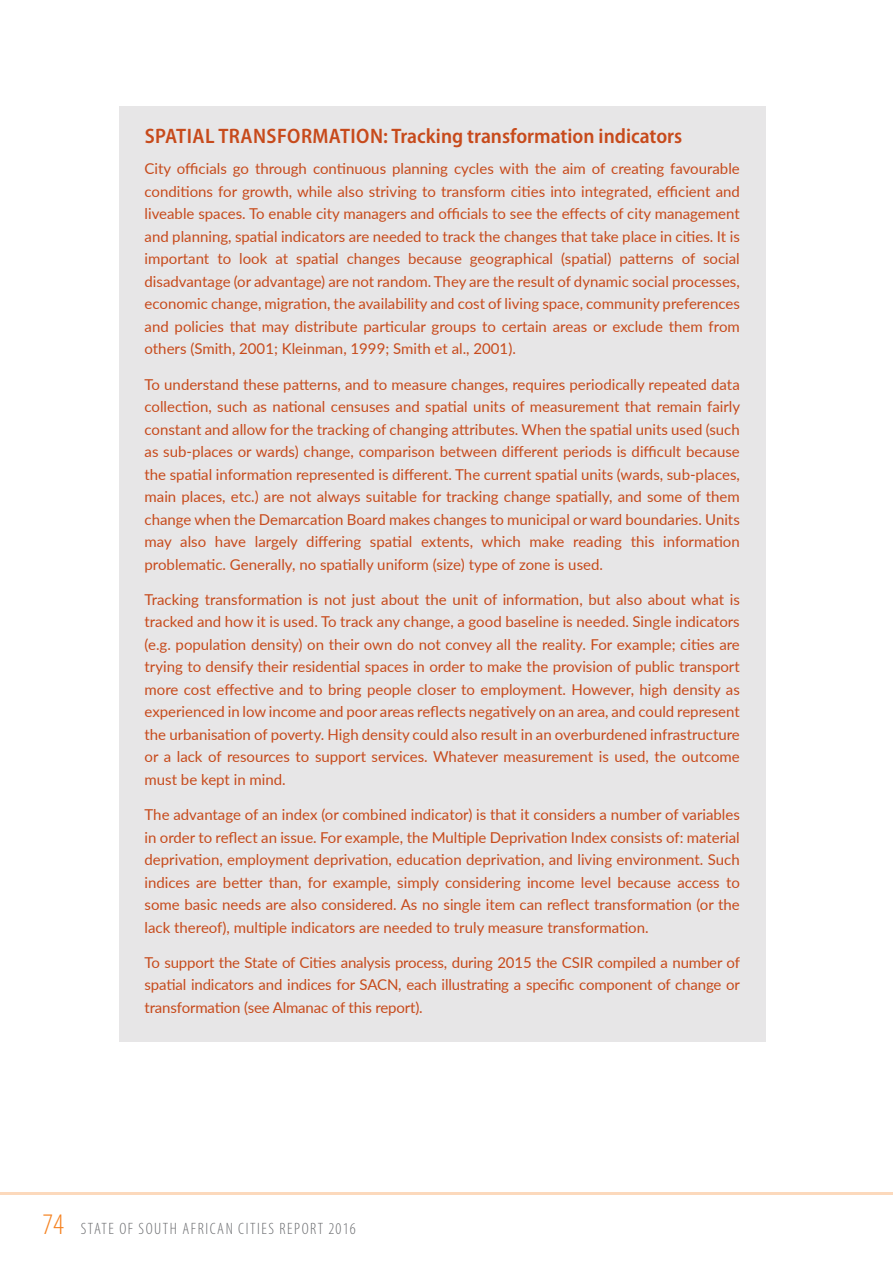
<style>
.page{position:relative;width:893px;height:1263px;background:#fff}
.page>*{position:absolute;margin:0;border:0;box-sizing:border-box;transform-origin:0 0}
.t1{font:600 semi-condensed 21px "Myriad Pro";color:#c74a1b}
.t2{font:300 condensed 16.5px "Myriad Pro";letter-spacing:.095em;color:#6d6e71}
.t3{font:15px/22.5px "Lato";color:#c74a1b;text-align:justify}
.s1{font-size:30px;color:#f58220}
</style>
<div class="page">
<hr style="left:0;top:1192px;width:893px;height:3px;background:#f58220">
<div style="left:119px;top:106px;width:646px;height:936px;background:#e7e6e7"></div>
<h1 class="t1" style="left:145px;top:123px;width:539px">SPATIAL TRANSFORMATION: Tracking transformation indicators</h1>
<p class="t3" style="left:145px;top:157px;width:597px">City officials go through continuous planning cycles with the aim of creating favourable conditions for growth, while also striving to transform cities into integrated, efficient and liveable spaces. To enable city managers and officials to see the effects of city management and planning, spatial indicators are needed to track the changes that take place in cities. It is important to look at spatial changes because geographical (spatial) patterns of social disadvantage (or advantage) are not random. They are the result of dynamic social processes, economic change, migration, the availability and cost of living space, community preferences and policies that may distribute particular groups to certain areas or exclude them from others (Smith, 2001; Kleinman, 1999; Smith et al., 2001).</p>
<p class="t3" style="left:145px;top:372px;width:597px">To understand these patterns, and to measure changes, requires periodically repeated data collection, such as national censuses and spatial units of measurement that remain fairly constant and allow for the tracking of changing attributes. When the spatial units used (such as sub-places or wards) change, comparison between different periods is difficult because the spatial information represented is different. The current spatial units (wards, sub-places, main places, etc.) are not always suitable for tracking change spatially, and some of them change when the Demarcation Board makes changes to municipal or ward boundaries. Units may also have largely differing spatial extents, which make reading this information problematic. Generally, no spatially uniform (size) type of zone is used.</p>
<p class="t3" style="left:145px;top:587px;width:597px">Tracking transformation is not just about the unit of information, but also about what is tracked and how it is used. To track any change, a good baseline is needed. Single indicators (e.g. population density) on their own do not convey all the reality. For example; cities are trying to densify their residential spaces in order to make the provision of public transport more cost effective and to bring people closer to employment. However, high density as experienced in low income and poor areas reflects negatively on an area, and could represent the urbanisation of poverty. High density could also result in an overburdened infrastructure or a lack of resources to support services. Whatever measurement is used, the outcome must be kept in mind.</p>
<p class="t3" style="left:145px;top:803px;width:597px">The advantage of an index (or combined indicator) is that it considers a number of variables in order to reflect an issue. For example, the Multiple Deprivation Index consists of: material deprivation, employment deprivation, education deprivation, and living environment. Such indices are better than, for example, simply considering income level because access to some basic needs are also considered. As no single item can reflect transformation (or the lack thereof), multiple indicators are needed to truly measure transformation.</p>
<p class="t3" style="left:145px;top:950px;width:597px">To support the State of Cities analysis process, during 2015 the CSIR compiled a number of spatial indicators and indices for SACN, each illustrating a specific component of change or transformation (see Almanac of this report).</p>
<p class="t2" style="left:43px;top:1218px;width:53px"><span class="s1">74</span> STATE</p>
<p class="t2" style="left:119px;top:1218px;width:35px">OF SOUTH</p>
<p class="t2" style="left:182px;top:1218px;width:17px">AFRICAN</p>
<p class="t2" style="left:238px;top:1218px;width:14px">CITIES</p>
<p class="t2" style="left:279px;top:1218px;width:16px">REPORT</p>
<p class="t2" style="left:328px;top:1218px;width:29px">2016</p>
</div>
